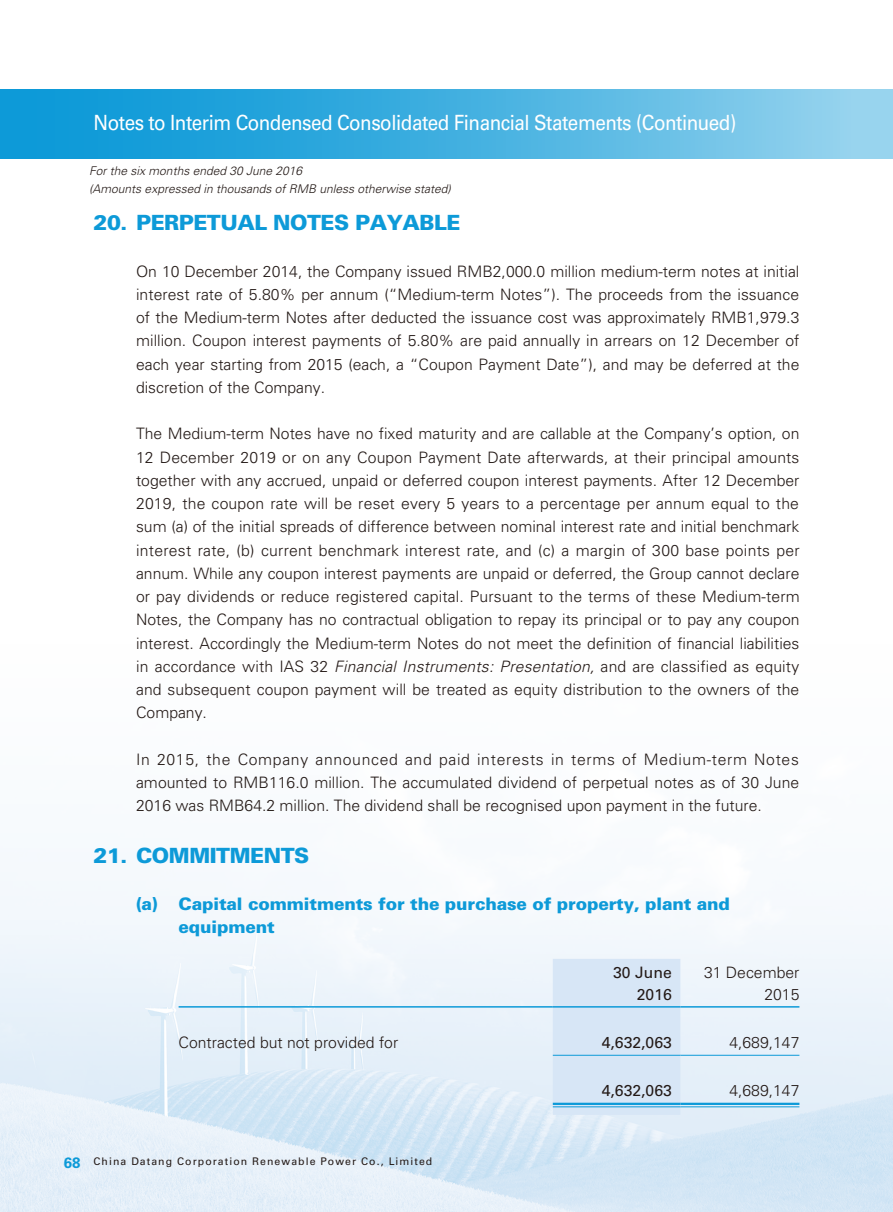
<style>
.page{position:relative;width:893px;height:1212px;background:#fff}
.page>*{position:absolute;margin:0;border:0;box-sizing:border-box;transform-origin:0 0}
.t1{font:21px "Univers LT Std";letter-spacing:-.025em;color:#fff;scale:.9 1}
.t2{font:900 21px "Univers LT Std";letter-spacing:-.025em;color:#0d9ad8}
.t3{font:900 17.25px/23.2px "Univers LT Std";letter-spacing:-.01em;color:#0d9ad8}
.t4{font:300 15.75px/23.2px "Univers LT Std";color:#231916;text-align:justify}
.t5{font:15.75px/21.8px "Univers LT Std";color:#231916;text-align:right}
.t6{font:italic 300 12px/18px "Univers LT Std";color:#231916}
.t7{font:10.5px "Univers LT Std";letter-spacing:.1em;color:#231916}
.s1{font-style:italic}
.s2{font-weight:700;font-size:15px;color:#0d9ad8}
</style>
<div class="page">
<img style="left:0;top:872px;width:893px;height:340px">
<div style="left:0;top:89px;width:893px;height:70px;background:linear-gradient(to right,#0092d5,#93d2ed)"></div>
<div style="left:553px;top:959px;width:127px;height:156px;background:#d7e6f6"></div>
<hr style="left:179px;top:1006px;width:374px;height:1px;background:#0d9ad8">
<hr style="left:553px;top:1006px;width:127px;height:1px;background:#0d9ad8">
<hr style="left:680px;top:1006px;width:119px;height:1px;background:#0d9ad8">
<hr style="left:553px;top:1055px;width:127px;height:1px;background:#0d9ad8">
<hr style="left:680px;top:1055px;width:119px;height:1px;background:#0d9ad8">
<hr style="left:553px;top:1103px;width:127px;height:2px;background:#0d9ad8">
<hr style="left:553px;top:1106px;width:127px;height:1px;background:#0d9ad8">
<hr style="left:680px;top:1103px;width:119px;height:2px;background:#0d9ad8">
<hr style="left:680px;top:1106px;width:119px;height:1px;background:#0d9ad8">
<h1 class="t1" style="left:94px;top:111px;width:716px">Notes to Interim Condensed Consolidated Financial Statements (Continued)</h1>
<p class="t6" style="left:89px;top:162px;width:363px">For the six months ended 30 June 2016<br>(Amounts expressed in thousands of RMB unless otherwise stated)</p>
<h1 class="t2" style="left:94px;top:209px;width:368px">20. PERPETUAL NOTES PAYABLE</h1>
<p class="t4" style="left:136px;top:259px;width:665px">On 10 December 2014, the Company issued RMB2,000.0 million medium-term notes at initial interest rate of 5.80% per annum (“Medium-term Notes”). The proceeds from the issuance of the Medium-term Notes after deducted the issuance cost was approximately RMB1,979.3 million. Coupon interest payments of 5.80% are paid annually in arrears on 12 December of each year starting from 2015 (each, a “Coupon Payment Date”), and may be deferred at the discretion of the Company.</p>
<p class="t4" style="left:136px;top:422px;width:665px">The Medium-term Notes have no fixed maturity and are callable at the Company’s option, on 12 December 2019 or on any Coupon Payment Date afterwards, at their principal amounts together with any accrued, unpaid or deferred coupon interest payments. After 12 December 2019, the coupon rate will be reset every 5 years to a percentage per annum equal to the sum (a) of the initial spreads of difference between nominal interest rate and initial benchmark interest rate, (b) current benchmark interest rate, and (c) a margin of 300 base points per annum. While any coupon interest payments are unpaid or deferred, the Group cannot declare or pay dividends or reduce registered capital. Pursuant to the terms of these Medium-term Notes, the Company has no contractual obligation to repay its principal or to pay any coupon interest. Accordingly the Medium-term Notes do not meet the definition of financial liabilities in accordance with IAS 32 <span class="s1">Financial Instruments: Presentation,</span> and are classified as equity and subsequent coupon payment will be treated as equity distribution to the owners of the Company.</p>
<p class="t4" style="left:136px;top:748px;width:665px">In 2015, the Company announced and paid interests in terms of Medium-term Notes amounted to RMB116.0 million. The accumulated dividend of perpetual notes as of 30 June 2016 was RMB64.2 million. The dividend shall be recognised upon payment in the future.</p>
<h1 class="t2" style="left:94px;top:842px;width:217px">21. COMMITMENTS</h1>
<p class="t3" style="left:179px;top:892px;width:553px;text-indent:-43px">(a) Capital commitments for the purchase of property, plant and equipment</p>
<p class="t5" style="left:613px;top:961px;width:60px">30 June<br>2016</p>
<p class="t4" style="left:704px;top:961px;width:97px;line-height:21.8px;text-align:right">31 December<br>2015</p>
<p class="t4" style="left:179px;top:1031px;width:221px">Contracted but not provided for</p>
<p class="t5" style="left:602px;top:1032px;width:72px">4,632,063</p>
<p class="t4" style="left:729px;top:1031px;width:72px">4,689,147</p>
<p class="t5" style="left:602px;top:1080px;width:72px">4,632,063</p>
<p class="t4" style="left:729px;top:1079px;width:72px">4,689,147</p>
<p class="t7" style="left:64px;top:1155px;width:370px"><span class="s2">68</span> China Datang Corporation Renewable Power Co., Limited</p>
</div>
